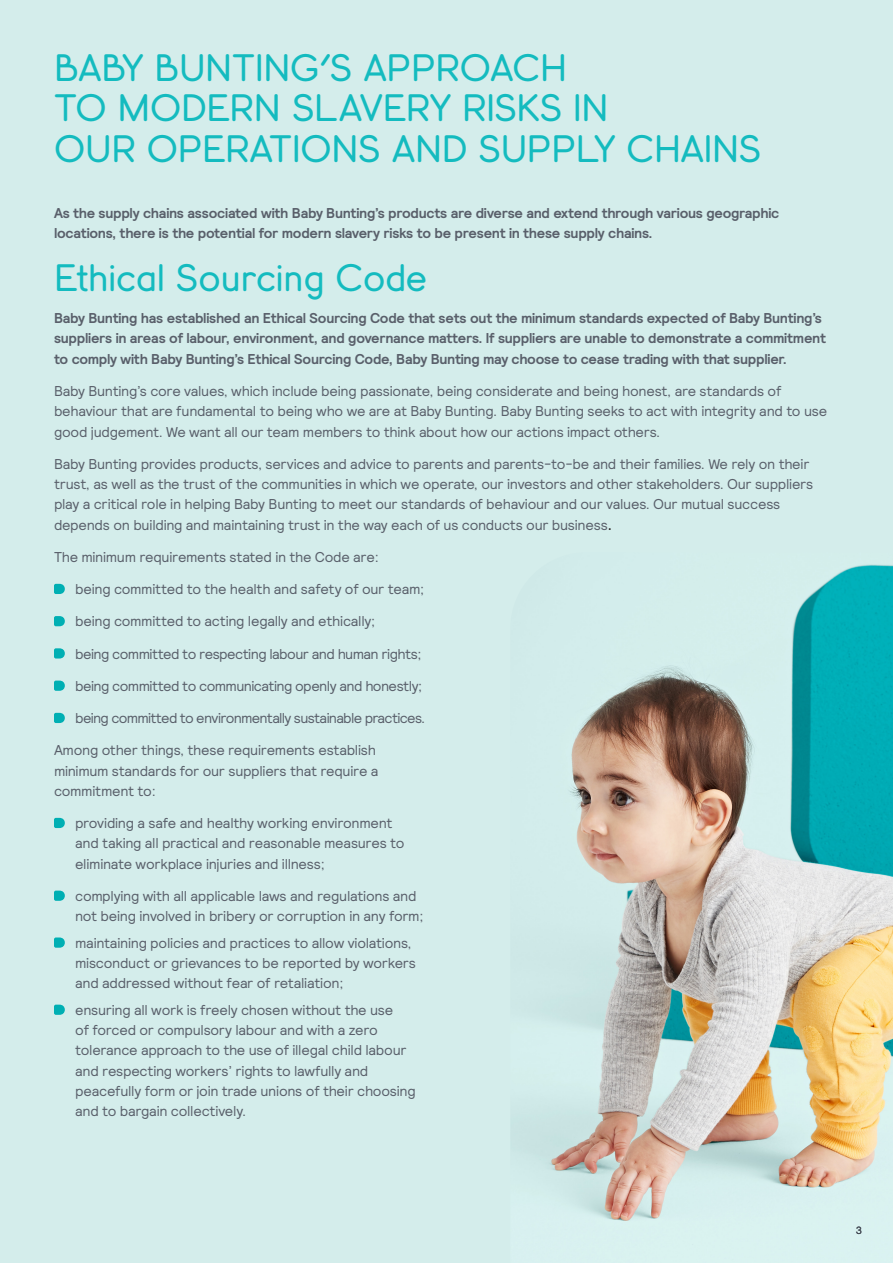
<style>
.page{position:relative;width:893px;height:1263px;background:#d4edeb}
.page>*{position:absolute;margin:0;border:0;box-sizing:border-box;transform-origin:0 0}
.t1{font:39px/40.5px "BB Leroy Regular";letter-spacing:-.01em;color:#14bbbf}
.t2{font:14.25px/20.2px "Relative";letter-spacing:-.02em;color:#595f6a}
.t3{font:700 14.25px/20.2px "Relative";letter-spacing:-.02em;color:#595f6a}
.t4{font:14.25px "Relative";letter-spacing:-.045em;color:#595f6a}
.t5{font:14.25px "Relative";letter-spacing:-.04em;color:#595f6a}
.t6{font:10.5px "Relative";color:#3e444f}
.s1{font-family:"Calibri";font-size:16.5px;color:#231f20}
</style>
<div class="page">
<svg style="left:54px;top:584px;width:11px;height:10px"></svg>
<svg style="left:54px;top:616px;width:11px;height:10px"></svg>
<svg style="left:54px;top:648px;width:11px;height:10px"></svg>
<svg style="left:54px;top:681px;width:11px;height:10px"></svg>
<svg style="left:54px;top:713px;width:11px;height:10px"></svg>
<svg style="left:54px;top:818px;width:11px;height:10px"></svg>
<svg style="left:54px;top:891px;width:11px;height:10px"></svg>
<svg style="left:54px;top:937px;width:11px;height:11px"></svg>
<svg style="left:54px;top:1005px;width:11px;height:10px"></svg>
<img style="left:511px;top:564px;width:382px;height:657px">
<p class="t1" style="left:54px;top:47px;width:709px">BABY BUNTING’S APPROACH<br>TO MODERN SLAVERY RISKS IN<br>OUR OPERATIONS AND SUPPLY CHAINS</p>
<p class="t3" style="left:54px;top:203px;width:727px">As the supply chains associated with Baby Bunting’s products are diverse and extend through various geographic locations, there is the potential for modern slavery risks to be present in these supply chains.</p>
<p class="t1" style="left:54px;top:257px;width:374px">Ethical Sourcing Code</p>
<p class="t3" style="left:54px;top:308px;width:774px">Baby Bunting has established an Ethical Sourcing Code that sets out the minimum standards expected of Baby Bunting’s suppliers in areas of labour, environment, and governance matters. If suppliers are unable to demonstrate a commitment to comply with Baby Bunting’s Ethical Sourcing Code, Baby Bunting may choose to cease trading with that supplier.</p>
<p class="t2" style="left:54px;top:380px;width:775px">Baby Bunting’s core values, which include being passionate, being considerate and being honest, are standards of behaviour that are fundamental to being who we are at Baby Bunting. Baby Bunting seeks to act with integrity and to use good judgement. We want all our team members to think about how our actions impact others.</p>
<p class="t2" style="left:54px;top:453px;width:761px">Baby Bunting provides products, services and advice to parents and parents-to-be and their families. We rely on their trust, as well as the trust of the communities in which we operate, our investors and other stakeholders. Our suppliers play a critical role in helping Baby Bunting to meet our standards of behaviour and our values. Our mutual success depends on building and maintaining trust in the way each of us conducts our business<span class="s1">.</span></p>
<p class="t2" style="left:54px;top:546px;width:326px">The minimum requirements stated in the Code are:</p>
<p class="t2" style="left:75px;top:578px;width:351px">being committed to the health and safety of our team;</p>
<p class="t2" style="left:75px;top:611px;width:302px">being committed to acting legally and ethically;</p>
<p class="t5" style="left:75px;top:644px;width:348px">being committed to respecting labour and human rights;</p>
<p class="t2" style="left:75px;top:675px;width:349px">being committed to communicating openly and honestly;</p>
<p class="t4" style="left:75px;top:709px;width:352px">being committed to environmentally sustainable practices.</p>
<p class="t2" style="left:54px;top:740px;width:326px">Among other things, these requirements establish minimum standards for our suppliers that require a commitment to:</p>
<p class="t2" style="left:75px;top:812px;width:331px">providing a safe and healthy working environment and taking all practical and reasonable measures to eliminate workplace injuries and illness;</p>
<p class="t2" style="left:75px;top:885px;width:350px">complying with all applicable laws and regulations and not being involved in bribery or corruption in any form;</p>
<p class="t2" style="left:75px;top:932px;width:342px">maintaining policies and practices to allow violations, misconduct or grievances to be reported by workers and addressed without fear of retaliation;</p>
<p class="t2" style="left:75px;top:999px;width:342px">ensuring all work is freely chosen without the use<br>of forced or compulsory labour and with a zero tolerance approach to the use of illegal child labour and respecting workers’ rights to lawfully and peacefully form or join trade unions of their choosing and to bargain collectively.</p>
<p class="t6" style="left:856px;top:1224px;width:8px">3</p>
</div>
